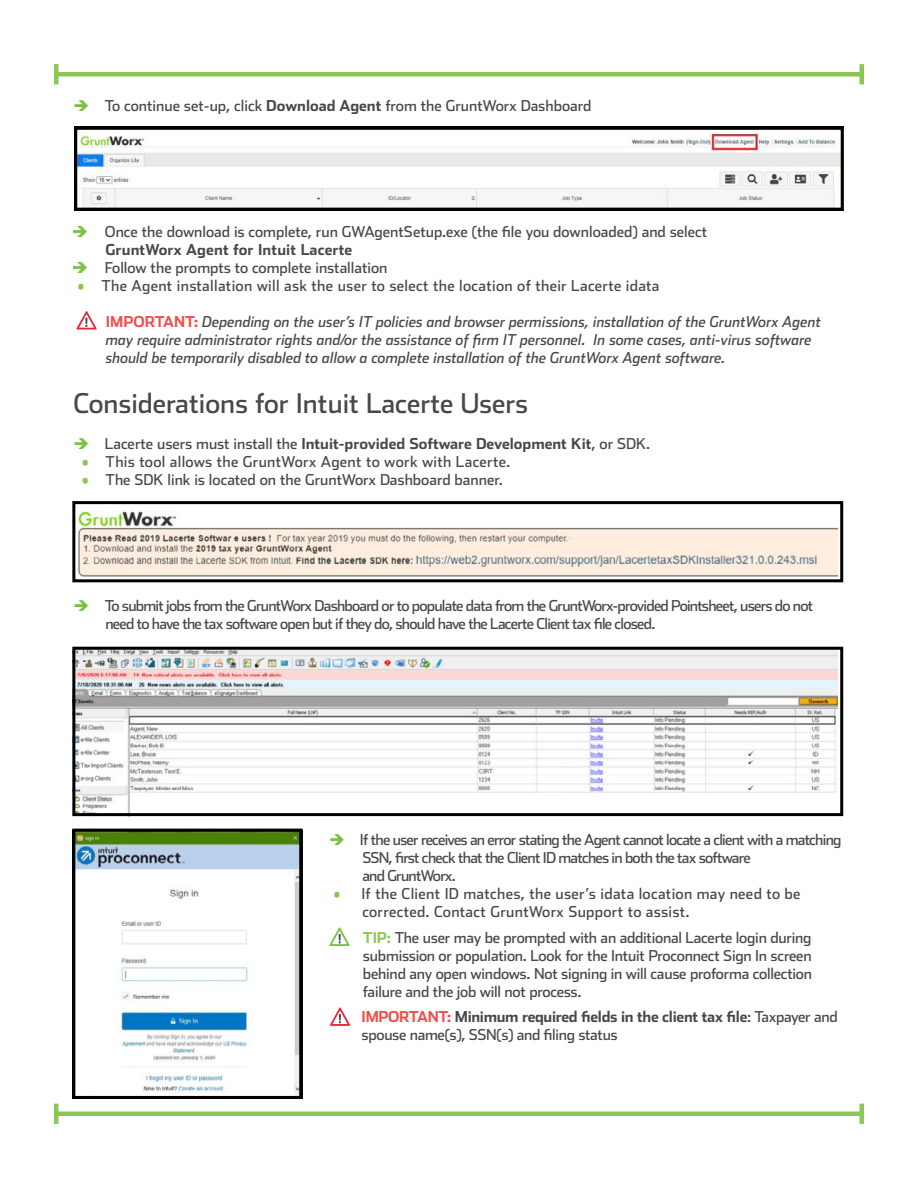
<style>
.page{position:relative;width:918px;height:1188px;background:#fff}
.page>*{position:absolute;margin:0;border:0;box-sizing:border-box;transform-origin:0 0}
.Header_2__H1{font:27.15px "Stainless";color:#48484a}
.P__P{font:15px/18px "Stainless";letter-spacing:-.015em;color:#48484a}
.P__P-2{font:15px/18px "Stainless";letter-spacing:-.05em;color:#48484a}
.P__P-3{font:italic 15px/18px "Stainless";color:#48484a}
.P__P-4{font:15px/18px "Stainless";letter-spacing:.02em;color:#48484a}
.P__P-5{font:700 15px "Stainless";color:#48484a}
.s1{color:#7ac143}
.s2{font-weight:700}
.s3{color:#8cc756}
.s4{font-weight:700;font-style:normal;color:#f04f4a}
.s5{font-weight:400}
.s6{font-weight:700;color:#8cc756}
.s7{font-weight:700;color:#f04f4a}
</style>
<div class="page">
<hr style="left:56px;top:1112px;width:806px;height:4px;background:#8cc756">
<hr style="left:54px;top:1104px;width:4px;height:20px;background:#8cc756">
<hr style="left:860px;top:1104px;width:4px;height:20px;background:#8cc756">
<hr style="left:56px;top:72px;width:806px;height:4px;background:#8cc756">
<hr style="left:54px;top:64px;width:4px;height:20px;background:#8cc756">
<hr style="left:860px;top:64px;width:4px;height:20px;background:#8cc756">
<img style="left:73px;top:226px;width:14px;height:11px">
<img style="left:73px;top:262px;width:14px;height:11px">
<img style="left:78px;top:131px;width:762px;height:76px">
<div style="left:74px;top:127px;width:770px;height:84px;border:3px solid #000"></div>
<svg style="left:76px;top:311px;width:21px;height:19px"></svg>
<svg style="left:330px;top:1007px;width:20px;height:19px"></svg>
<img style="left:77px;top:511px;width:760px;height:65px">
<div style="left:72px;top:501px;width:771px;height:81px;border:3px solid #000"></div>
<img style="left:76px;top:651px;width:761px;height:161px">
<div style="left:72px;top:647px;width:771px;height:169px;border:3px solid #000"></div>
<img style="left:76px;top:833px;width:222px;height:262px">
<div style="left:72px;top:829px;width:230px;height:270px;border:3px solid #000"></div>
<svg style="left:329px;top:927px;width:21px;height:19px"></svg>
<p class="P__P" style="left:73px;top:96px;width:519px"><span class="s1">➔</span> To continue set-up, click <span class="s2">Download Agent</span> from the GruntWorx Dashboard</p>
<p class="P__P" style="left:105px;top:222px;width:604px">Once the download is complete, run GWAgentSetup.exe (the file you downloaded) and select<br><span class="s2">GruntWorx Agent for Intuit Lacerte</span></p>
<p class="P__P" style="left:105px;top:258px;width:284px">Follow the prompts to complete installation</p>
<p class="P__P-4" style="left:78px;top:276px;width:584px"><span class="s3">•</span> The Agent installation will ask the user to select the location of their Lacerte idata</p>
<p class="P__P-3" style="left:106px;top:313px;width:717px"><span class="s4">IMPORTANT:</span> Depending on the user’s IT policies and browser permissions, installation of the GruntWorx Agent may require administrator rights and/or the assistance of firm IT personnel. In some cases, anti-virus software should be temporarily disabled to allow a complete installation of the GruntWorx Agent software.</p>
<h1 class="Header_2__H1" style="left:73px;top:387px;width:456px">Considerations for Intuit Lacerte Users</h1>
<p class="P__P-5" style="left:73px;top:435px;width:578px"><span class="s1">➔</span> <span class="s5">Lacerte users must install the</span> Intuit-provided Software Development Kit<span class="s5">, or SDK.</span></p>
<p class="P__P-4" style="left:82px;top:453px;width:430px"><span class="s3">•</span> This tool allows the GruntWorx Agent to work with Lacerte.</p>
<p class="P__P" style="left:82px;top:471px;width:423px"><span class="s3">•</span> The SDK link is located on the GruntWorx Dashboard banner.</p>
<p class="P__P-2" style="left:105px;top:597px;width:709px;text-indent:-32px"><span class="s1">➔</span> To submit jobs from the GruntWorx Dashboard or to populate data from the GruntWorx-provided Pointsheet, users do not need to have the tax software open but if they do, should have the Lacerte Client tax file closed.</p>
<p class="P__P-2" style="left:362px;top:831px;width:481px;text-indent:-33px"><span class="s1">➔</span> If the user receives an error stating the Agent cannot locate a client with a matching<br>SSN, first check that the Client ID matches in both the tax software<br>and GruntWorx.</p>
<p class="P__P-4" style="left:362px;top:885px;width:440px;text-indent:-29px"><span class="s3">•</span> If the Client ID matches, the user’s idata location may need to be corrected. Contact GruntWorx Support to assist.</p>
<p class="P__P" style="left:363px;top:928px;width:451px;text-align:justify"><span class="s6">TIP:</span> The user may be prompted with an additional Lacerte login during submission or population. Look for the Intuit Proconnect Sign In screen behind any open windows. Not signing in will cause proforma collection failure and the job will not process.</p>
<p class="P__P" style="left:362px;top:1008px;width:478px"><span class="s7">IMPORTANT:</span> <span class="s2">Minimum required fields in the client tax file</span>: Taxpayer and spouse name(s), SSN(s) and filing status</p>
</div>
